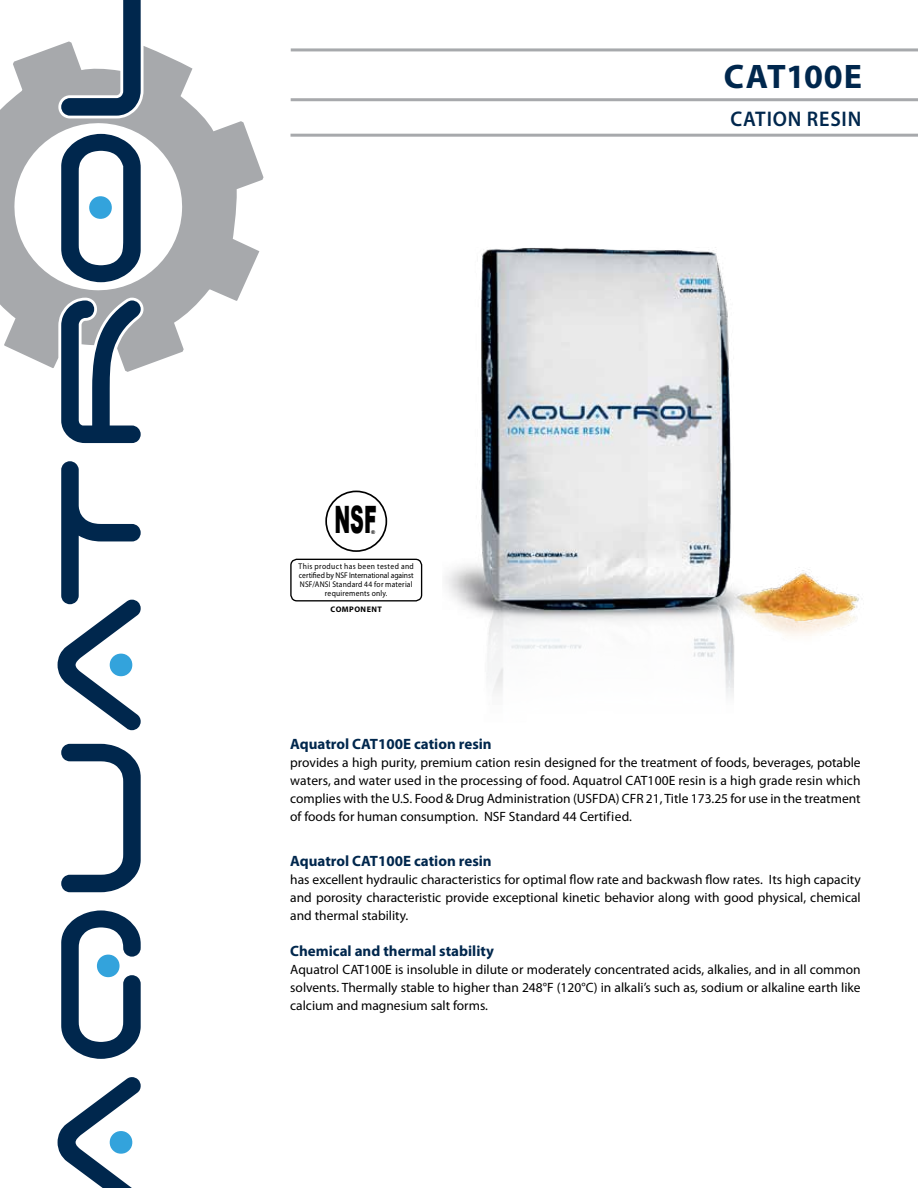
<style>
.page{position:relative;width:918px;height:1188px;background:#fff}
.page>*{position:absolute;margin:0;border:0;box-sizing:border-box;transform-origin:0 0}
.t1{font:900 37.8px "Arial";color:#000;scale:.5 1}
.t2{font:700 34.2px "Myriad Pro";letter-spacing:.02em;color:#00274d}
.t3{font:600 21.3px "Myriad Pro";letter-spacing:.04em;color:#00274d;scale:.95 1}
.t4{font:700 15px "Myriad Pro";color:#00274d}
.t5{font:13.5px/18px "Myriad Pro";color:#000;text-align:justify}
.t6{font:8.25px/9px "Myriad Pro";letter-spacing:.025em;color:#000;text-align:center;scale:.92 1}
.t7{font:700 8.1px "Myriad Pro";letter-spacing:.055em;color:#000}
.t8{font:900 5.25px "Arial";color:#000}
</style>
<div class="page">
<hr style="left:291px;top:48px;width:627px;height:3px;background:#a7a9ac">
<hr style="left:291px;top:98px;width:627px;height:3px;background:#a7a9ac">
<hr style="left:291px;top:134px;width:627px;height:3px;background:#a7a9ac">
<img style="left:445px;top:247px;width:414px;height:449px">
<div style="left:325px;top:491px;width:62px;height:61px;border:2px solid #000;border-radius:50%"></div>
<div style="left:290px;top:559px;width:132px;height:42px;border:1px solid #000;border-radius:6px"></div>
<svg style="left:58px;top:1077px;width:83px;height:111px"></svg>
<svg style="left:61px;top:910px;width:80px;height:149px"></svg>
<svg style="left:61px;top:744px;width:80px;height:148px"></svg>
<svg style="left:58px;top:461px;width:83px;height:269px"></svg>
<svg style="left:0;top:44px;width:264px;height:324px;fill:#a7a9ac"></svg>
<svg style="left:61px;top:134px;width:80px;height:148px"></svg>
<svg style="left:61px;top:300px;width:80px;height:143px"></svg>
<svg style="left:61px;top:0;width:80px;height:116px"></svg>
<h1 class="t1" style="left:334px;top:492px;width:86px">NSF</h1>
<p class="t8" style="left:371px;top:528px;width:6px">®</p>
<p class="t6" style="left:299px;top:562px;width:127px">This product has been tested and certified by NSF International against<br>NSF/ANSI Standard 44 for material requirements only.</p>
<p class="t7" style="left:331px;top:604px;width:53px">COMPONENT</p>
<h2 class="t2" style="left:724px;top:54px;width:140px">CAT100E</h2>
<h3 class="t3" style="left:731px;top:105px;width:139px">CATION RESIN</h3>
<p class="t4" style="left:290px;top:734px;width:203px">Aquatrol CAT100E cation resin</p>
<p class="t5" style="left:290px;top:753px;width:572px">provides a high purity, premium cation resin designed for the treatment of foods, beverages, potable waters, and water used in the processing of food. Aquatrol CAT100E resin is a high grade resin which complies with the U.S. Food &amp; Drug Administration (USFDA) CFR 21, Title 173.25 for use in the treatment of foods for human consumption. NSF Standard 44 Certified.</p>
<p class="t4" style="left:290px;top:851px;width:203px">Aquatrol CAT100E cation resin</p>
<p class="t5" style="left:290px;top:870px;width:572px">has excellent hydraulic characteristics for optimal flow rate and backwash flow rates. Its high capacity and porosity characteristic provide exceptional kinetic behavior along with good physical, chemical and thermal stability.</p>
<p class="t4" style="left:290px;top:941px;width:205px">Chemical and thermal stability</p>
<p class="t5" style="left:290px;top:960px;width:572px">Aquatrol CAT100E is insoluble in dilute or moderately concentrated acids, alkalies, and in all common solvents. Thermally stable to higher than 248°F (120°C) in alkali’s such as, sodium or alkaline earth like calcium and magnesium salt forms.</p>
</div>
